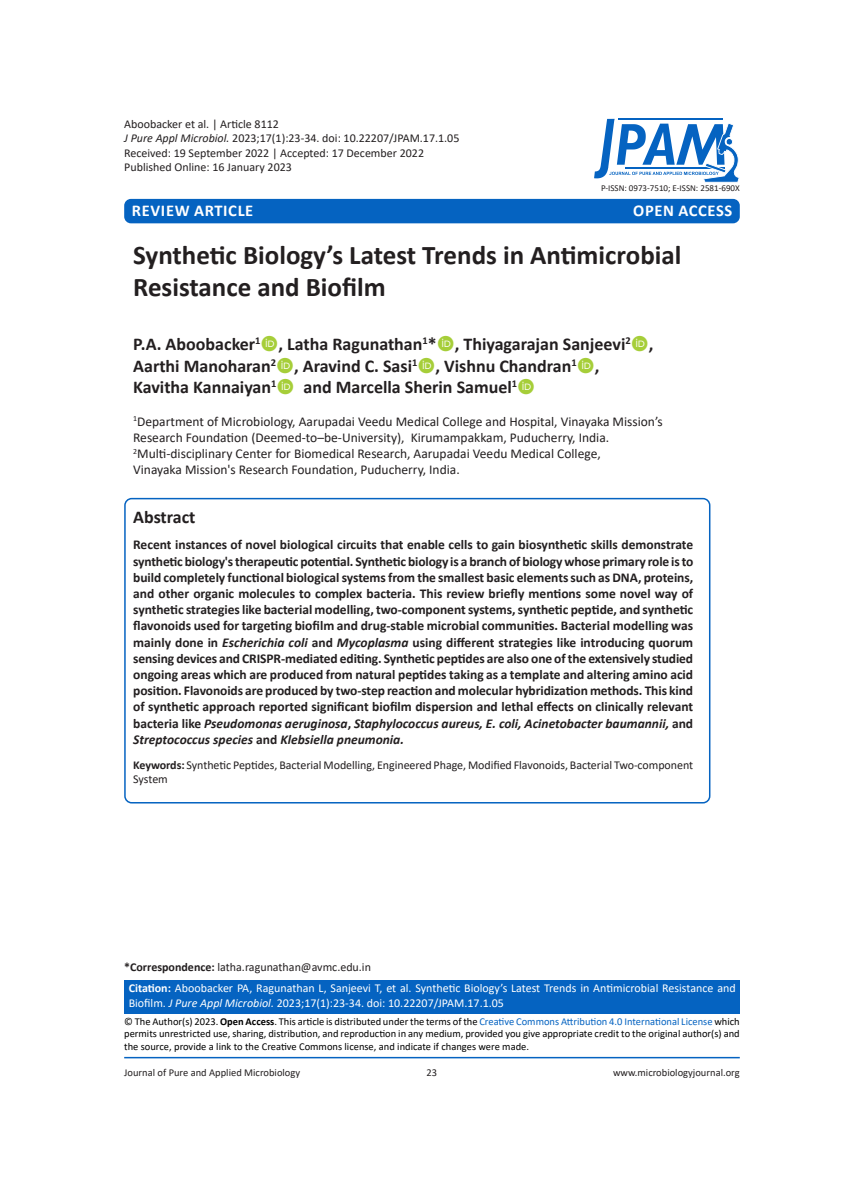
<style>
.page{position:relative;width:864px;height:1188px;background:#fff}
.page>*{position:absolute;margin:0;border:0;box-sizing:border-box;transform-origin:0 0}
.JPAM_Heading{font:700 27px/32.4px "Calibri";color:#231f20}
.JPAM_Author_Name{font:700 18px/21.6px "Calibri";color:#231f20}
.JPAM_ABSTRACT{font:700 18px "Calibri";color:#231f20}
.t1{font:700 16.5px "Calibri";letter-spacing:.04em;color:#fff}
.JPAM_ABSTRACT-2{font:700 13.5px/16.2px "Calibri";color:#231f20;text-align:justify}
.JPAM_Adds___Keys{font:13.5px "Calibri";color:#231f20}
.JPAM_ABSTRACT-3{font:12px/14.4px "Calibri";color:#231f20}
.JPAM_Body_text{font:12px/14.4px "Calibri";color:#fff}
.JPAM_Body_text-2{font:12px "Calibri";color:#231f20}
.Body_text{font:10.5px/12.6px "Calibri";color:#000;text-align:justify}
.t2{font:10.5px "Calibri";color:#231f20}
.t3{font:9px "Calibri";color:#231f20}
.s1{font-style:italic}
.s2{font-weight:700}
.s3{color:#0563c1}
</style>
<div class="page">
<div style="left:124px;top:980px;width:616px;height:33px;background:#0563c1"></div>
<hr style="left:124px;top:1057px;width:616px;height:1px;background:#0563c1">
<div style="left:124px;top:199px;width:616px;height:24px;background:#0563c1;border-radius:7px"></div>
<svg style="left:594px;top:119px;width:145px;height:64px"></svg>
<div style="left:124px;top:498px;width:586px;height:306px;border:2px solid #0563c1;border-radius:7px"></div>
<p class="JPAM_ABSTRACT-3" style="left:124px;top:116px;width:156px">Aboobacker et al. | Article 8112</p>
<p class="JPAM_ABSTRACT-3" style="left:124px;top:131px;width:337px"><span class="s1">J Pure Appl Microbiol.</span> 2023;17(1):23-34. doi: 10.22207/JPAM.17.1.05</p>
<p class="JPAM_ABSTRACT-3" style="left:124px;top:145px;width:301px">Received: 19 September 2022 | Accepted: 17 December 2022</p>
<p class="JPAM_ABSTRACT-3" style="left:124px;top:160px;width:169px">Published Online: 16 January 2023</p>
<p class="t1" style="left:132px;top:198px;width:123px">REVIEW ARTICLE</p>
<p class="t1" style="left:633px;top:198px;width:101px">OPEN ACCESS</p>
<p class="t3" style="left:601px;top:182px;width:140px">P-ISSN: 0973-7510; E-ISSN: 2581-690X</p>
<p class="JPAM_Heading" style="left:133px;top:238px;width:550px">Synthetic Biology’s Latest Trends in Antimicrobial<br>Resistance and Biofilm</p>
<p class="JPAM_Author_Name" style="left:133px;top:333px;width:522px">P.A. Aboobacker<sup>1</sup> , Latha Ragunathan<sup>1</sup>* , Thiyagarajan Sanjeevi<sup>2</sup> ,<br>Aarthi Manoharan<sup>2</sup> , Aravind C. Sasi<sup>1</sup> , Vishnu Chandran<sup>1</sup> ,<br>Kavitha Kannaiyan<sup>1</sup></p>
<p class="JPAM_Author_Name" style="left:303px;top:376px;width:215px">and Marcella Sherin Samuel<sup>1</sup></p>
<p class="JPAM_Adds___Keys" style="left:133px;top:412px;width:531px"><sup>1</sup>Department of Microbiology, Aarupadai Veedu Medical College and Hospital, Vinayaka Mission’s</p>
<p class="JPAM_Adds___Keys" style="left:133px;top:428px;width:478px">Research Foundation (Deemed-to–be-University), Kirumampakkam, Puducherry, India.</p>
<p class="JPAM_Adds___Keys" style="left:133px;top:444px;width:469px"><sup>2</sup>Multi-disciplinary Center for Biomedical Research, Aarupadai Veedu Medical College,</p>
<p class="JPAM_Adds___Keys" style="left:133px;top:460px;width:328px">Vinayaka Mission's Research Foundation, Puducherry, India.</p>
<p class="JPAM_ABSTRACT" style="left:133px;top:504px;width:64px">Abstract</p>
<p class="JPAM_ABSTRACT-2" style="left:133px;top:537px;width:562px">Recent instances of novel biological circuits that enable cells to gain biosynthetic skills demonstrate synthetic biology's therapeutic potential. Synthetic biology is a branch of biology whose primary role is to build completely functional biological systems from the smallest basic elements such as DNA, proteins, and other organic molecules to complex bacteria. This review briefly mentions some novel way of synthetic strategies like bacterial modelling, two-component systems, synthetic peptide, and synthetic flavonoids used for targeting biofilm and drug-stable microbial communities. Bacterial modelling was mainly done in <span class="s1">Escherichia coli</span> and <span class="s1">Mycoplasma</span> using different strategies like introducing quorum sensing devices and CRISPR-mediated editing. Synthetic peptides are also one of the extensively studied ongoing areas which are produced from natural peptides taking as a template and altering amino acid position. Flavonoids are produced by two-step reaction and molecular hybridization methods. This kind of synthetic approach reported significant biofilm dispersion and lethal effects on clinically relevant bacteria like <span class="s1">Pseudomonas aeruginosa</span>, <span class="s1">Staphylococcus aureus, E. coli, Acinetobacter baumannii,</span> and <span class="s1">Streptococcus species</span> and <span class="s1">Klebsiella pneumonia.</span></p>
<p class="JPAM_ABSTRACT-3" style="left:133px;top:757px;width:561px"><span class="s2">Keywords:</span> Synthetic Peptides, Bacterial Modelling, Engineered Phage, Modified Flavonoids, Bacterial Two-component<br>System</p>
<p class="JPAM_Body_text-2" style="left:124px;top:959px;width:248px"><span class="s2">*Correspondence:</span> latha.ragunathan@avmc.edu.in</p>
<p class="JPAM_Body_text" style="left:129px;top:981px;width:609px"><span class="s2">Citation:</span> Aboobacker PA, Ragunathan L, Sanjeevi T, et al. Synthetic Biology’s Latest Trends in Antimicrobial Resistance and<br>Biofilm. <span class="s1">J Pure Appl Microbiol.</span> 2023;17(1):23-34. doi: 10.22207/JPAM.17.1.05</p>
<p class="Body_text" style="left:124px;top:1015px;width:617px">© The Author(s) 2023. <span class="s2">Open Access</span>. This article is distributed under the terms of the <span class="s3">Creative Commons Attribution 4.0 International License</span> which permits unrestricted use, sharing, distribution, and reproduction in any medium, provided you give appropriate credit to the original author(s) and the source, provide a link to the Creative Commons license, and indicate if changes were made.</p>
<p class="t2" style="left:124px;top:1065px;width:177px">Journal of Pure and Applied Microbiology</p>
<p class="t2" style="left:427px;top:1065px;width:12px">23</p>
<p class="t2" style="left:613px;top:1065px;width:128px">www.microbiologyjournal.org</p>
</div>
